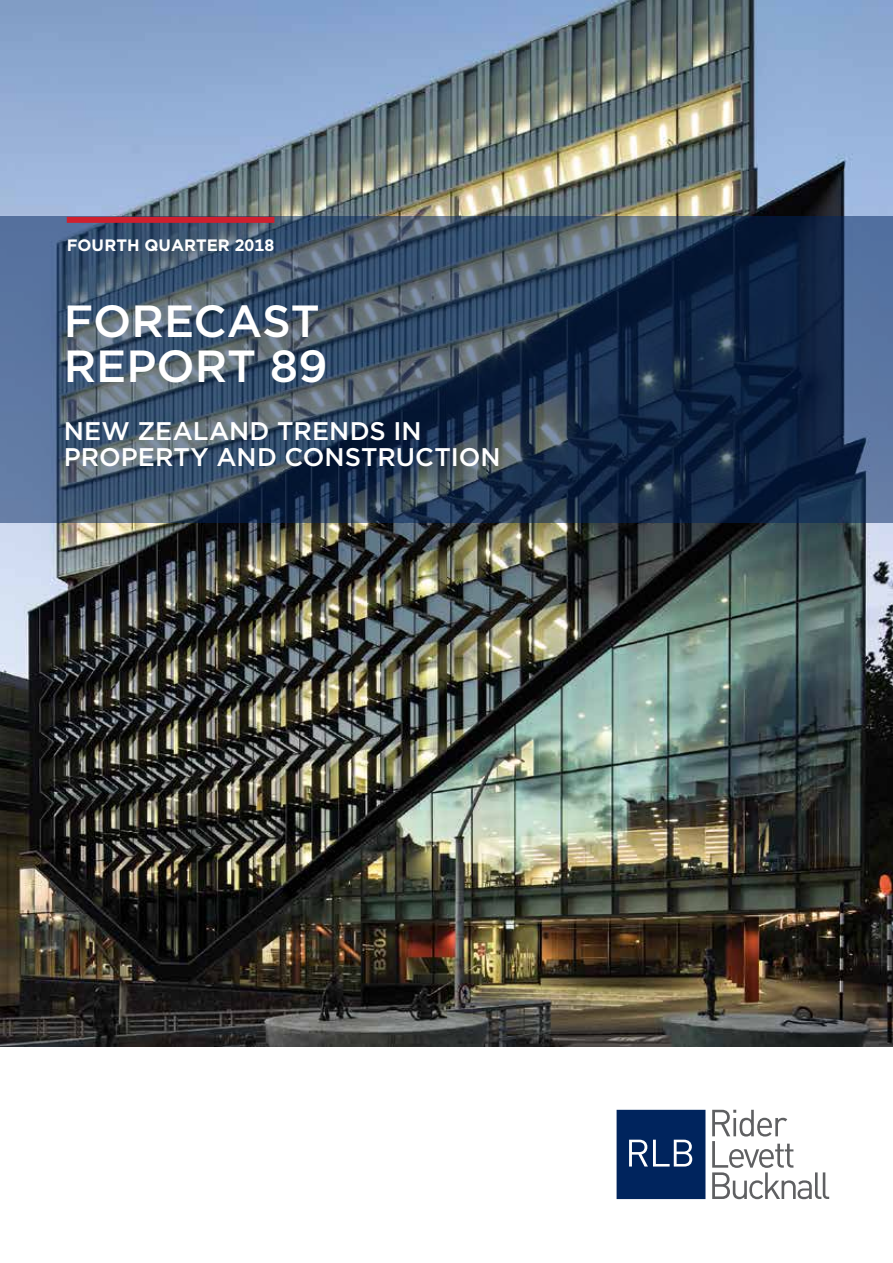
<style>
.page{position:relative;width:893px;height:1263px;background:#fff}
.page>*{position:absolute;margin:0;border:0;box-sizing:border-box;transform-origin:0 0}
.t1{font:500 45px/45px "Gotham";color:#fff}
.t2{font:500 25.5px/25.5px "Gotham";letter-spacing:.005em;color:#fff}
.t3{font:700 16.5px "Gotham";color:#fff}
</style>
<div class="page">
<img style="left:0;top:0;width:893px;height:1046px">
<svg style="left:0;top:217px;width:893px;height:306px"></svg>
<svg style="left:712px;top:1110px;width:117px;height:89px"></svg>
<svg style="left:617px;top:1110px;width:88px;height:89px"></svg>
<div style="left:67px;top:217px;width:207px;height:6px;background:#cf202e"></div>
<p class="t3" style="left:67px;top:238px;width:209px">FOURTH QUARTER 2018</p>
<h1 class="t1" style="left:64px;top:301px;width:265px">FORECAST<br>REPORT 89</h1>
<p class="t2" style="left:64px;top:420px;width:438px">NEW ZEALAND TRENDS IN<br>PROPERTY AND CONSTRUCTION</p>
</div>
